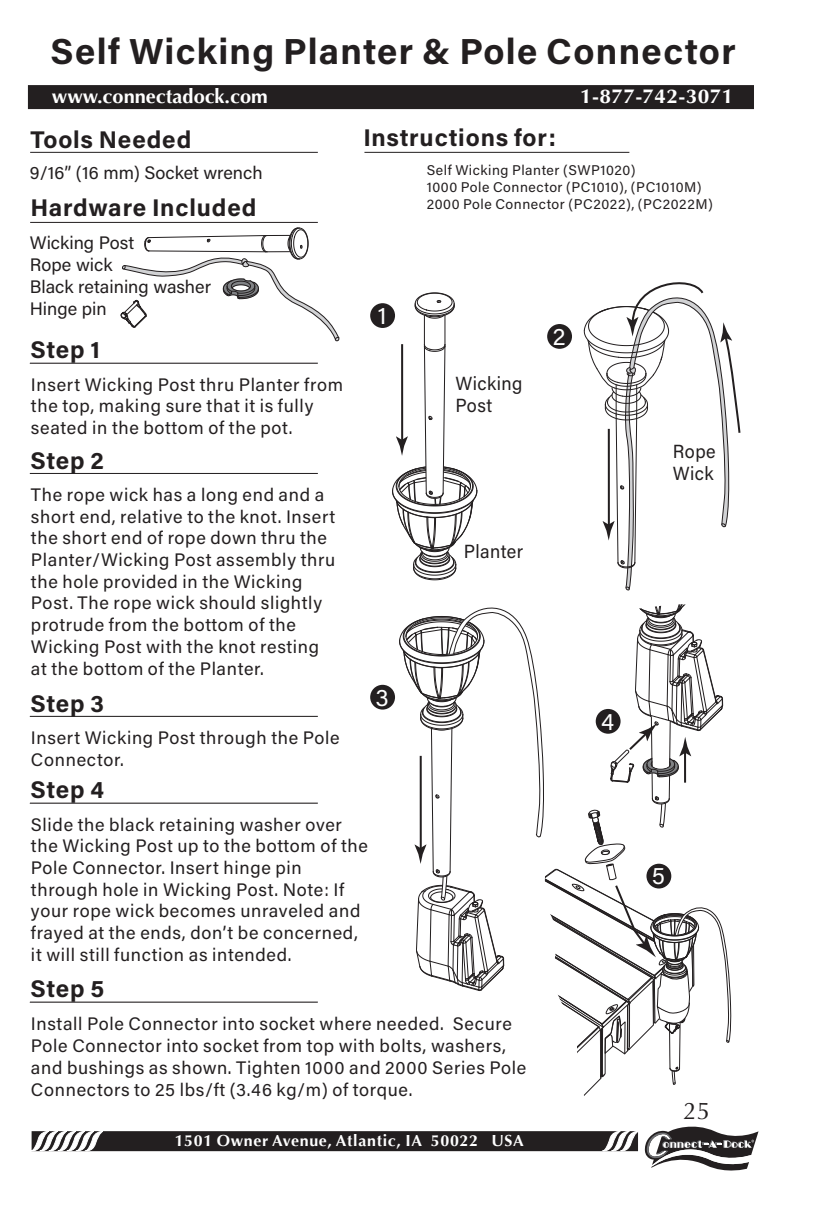
<style>
.page{position:relative;width:821px;height:1217px;background:#fff}
.page>*{position:absolute;margin:0;border:0;box-sizing:border-box;transform-origin:0 0}
.t1{font:700 36.2px "Acumin Pro";letter-spacing:.035em;color:#231f20}
.t2{font:700 24.2px "Acumin Pro";letter-spacing:.03em;color:#231f20}
.t3{font:24.2px "Acumin Pro";color:#fff}
.t4{font:24px "Optima";color:#231f20}
.t5{font:700 20px "Optima";color:#fff}
.t6{font:700 20px "Optima";color:#fff;scale:1.05 1}
.t7{font:19px/21.8px "Acumin Pro";letter-spacing:.025em;color:#231f20;scale:.96 1}
.t8{font:18px/21.8px "Acumin Pro";letter-spacing:.04em;color:#231f20}
.t9{font:18px/22px "Acumin Pro";color:#231f20}
.t10{font:700 16px "Optima";letter-spacing:.04em;color:#fff}
.t11{font:14px/16.8px "Acumin Pro";letter-spacing:.04em;color:#231f20}
</style>
<div class="page">
<div style="left:28px;top:85px;width:726px;height:24px;background:#231f20"></div>
<div style="left:32px;top:1131px;width:606px;height:20px;background:#231f20"></div>
<svg style="left:31px;top:1131px;width:72px;height:21px"></svg>
<hr style="left:30px;top:152px;width:288px;height:1px;background:#231f20">
<hr style="left:364px;top:152px;width:265px;height:1px;background:#231f20">
<hr style="left:30px;top:222px;width:288px;height:1px;background:#231f20">
<hr style="left:30px;top:363px;width:288px;height:1px;background:#231f20">
<hr style="left:30px;top:473px;width:288px;height:1px;background:#231f20">
<hr style="left:30px;top:716px;width:288px;height:1px;background:#231f20">
<hr style="left:30px;top:802px;width:288px;height:1px;background:#231f20">
<hr style="left:30px;top:1001px;width:288px;height:1px;background:#231f20">
<div style="left:370px;top:685px;width:25px;height:24px;background:#231f20;border-radius:50%"></div>
<div style="left:370px;top:303px;width:25px;height:25px;background:#231f20;border-radius:50%"></div>
<svg style="left:391px;top:282px;width:368px;height:889px"></svg>
<svg style="left:121px;top:227px;width:219px;height:115px"></svg>
<p class="t1" style="left:51px;top:26px;width:687px">Self Wicking Planter &amp; Pole Connector</p>
<p class="t5" style="left:52px;top:85px;width:217px">www.connectadock.com</p>
<p class="t6" style="left:580px;top:85px;width:147px">1-877-742-3071</p>
<p class="t2" style="left:30px;top:123px;width:162px">Tools Needed</p>
<p class="t2" style="left:363px;top:121px;width:194px">Instructions for:</p>
<p class="t11" style="left:427px;top:161px;width:288px">Self Wicking Planter (SWP1020)<br>1000 Pole Connector (PC1010), (PC1010M)<br>2000 Pole Connector (PC2022), (PC2022M)</p>
<p class="t9" style="left:30px;top:161px;width:234px">9/16” (16 mm) Socket wrench</p>
<p class="t2" style="left:30px;top:191px;width:228px">Hardware Included</p>
<p class="t9" style="left:30px;top:231px;width:183px">Wicking Post<br>Rope wick<br>Black retaining washer<br>Hinge pin</p>
<p class="t2" style="left:30px;top:333px;width:71px">Step 1</p>
<p class="t8" style="left:31px;top:373px;width:313px">Insert Wicking Post thru Planter from the top, making sure that it is fully seated in the bottom of the pot.</p>
<p class="t2" style="left:30px;top:443px;width:75px">Step 2</p>
<p class="t8" style="left:31px;top:483px;width:306px">The rope wick has a long end and a short end, relative to the knot. Insert the short end of rope down thru the Planter/Wicking Post assembly thru the hole provided in the Wicking Post. The rope wick should slightly protrude from the bottom of the Wicking Post with the knot resting at the bottom of the Planter.</p>
<p class="t2" style="left:30px;top:686px;width:75px">Step 3</p>
<p class="t8" style="left:31px;top:726px;width:310px">Insert Wicking Post through the Pole<br>Connector.</p>
<p class="t2" style="left:30px;top:773px;width:75px">Step 4</p>
<p class="t8" style="left:31px;top:812px;width:338px">Slide the black retaining washer over the Wicking Post up to the bottom of the Pole Connector. Insert hinge pin through hole in Wicking Post. Note: If your rope wick becomes unraveled and frayed at the ends, don’t be concerned, it will still function as intended.</p>
<p class="t2" style="left:30px;top:971px;width:75px">Step 5</p>
<p class="t8" style="left:31px;top:1011px;width:497px">Install Pole Connector into socket where needed. Secure Pole Connector into socket from top with bolts, washers, and bushings as shown. Tighten 1000 and 2000 Series Pole Connectors to 25 lbs/ft (3.46 kg/m) of torque.</p>
<p class="t3" style="left:378px;top:299px;width:10px">1</p>
<p class="t3" style="left:553px;top:319px;width:14px">2</p>
<p class="t7" style="left:455px;top:372px;width:71px">Wicking<br>Post</p>
<p class="t7" style="left:673px;top:440px;width:46px">Rope<br>Wick</p>
<p class="t7" style="left:464px;top:540px;width:63px">Planter</p>
<p class="t3" style="left:375px;top:680px;width:15px">3</p>
<p class="t3" style="left:601px;top:704px;width:15px">4</p>
<p class="t3" style="left:652px;top:859px;width:15px">5</p>
<p class="t10" style="left:175px;top:1131px;width:351px">1501 Owner Avenue, Atlantic, IA 50022 USA</p>
<h3 class="t4" style="left:683px;top:1096px;width:28px">25</h3>
</div>
